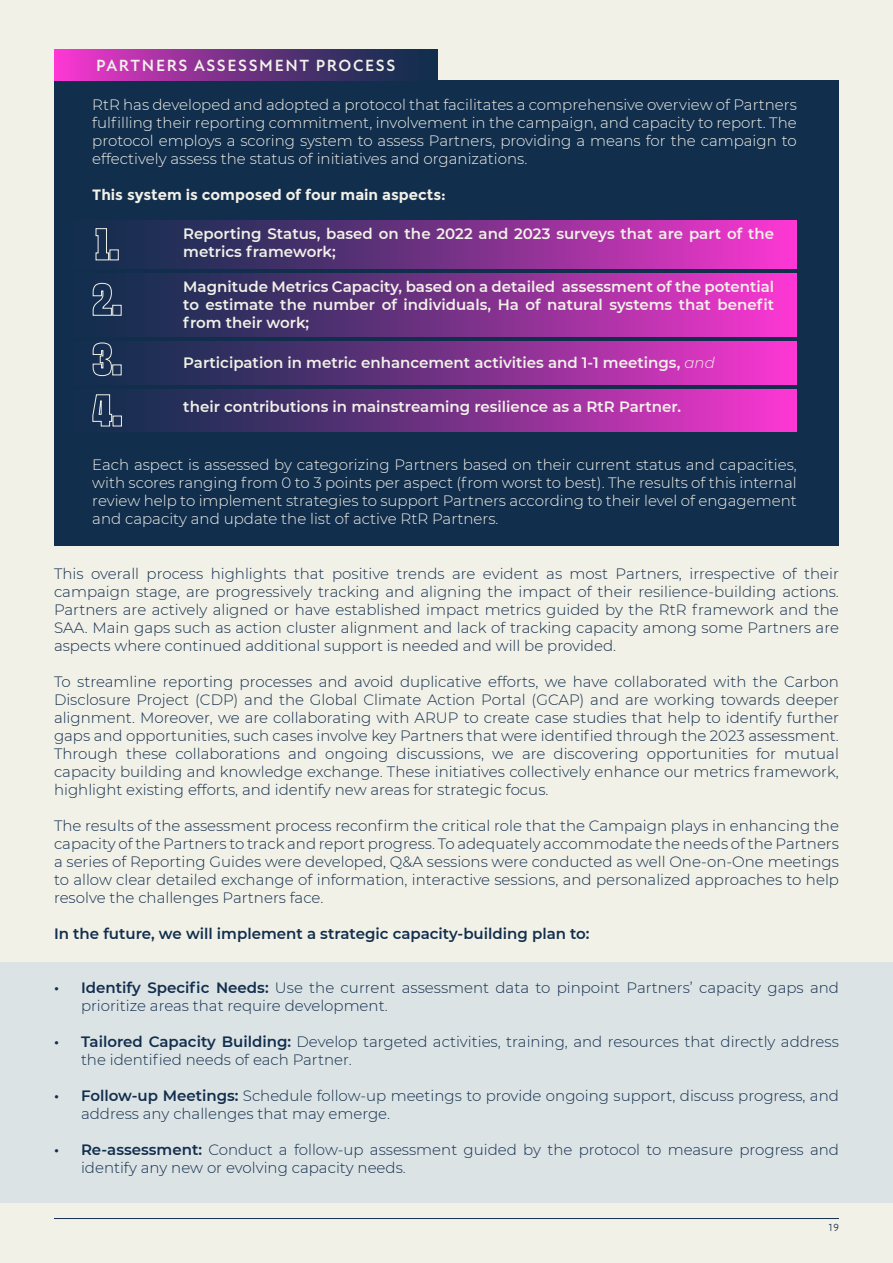
<style>
.page{position:relative;width:893px;height:1263px;background:#f2f1e8}
.page>*{position:absolute;margin:0;border:0;box-sizing:border-box;transform-origin:0 0}
.t1{font:700 16.5px "Atten New";letter-spacing:.1em;color:#f2f1e8}
.t2{font:300 15px/18px "Montserrat";color:#112e4d}
.t3{font:300 15px/18px "Montserrat";color:#f2f1e8;text-align:justify}
.t4{font:600 15px/18px "Montserrat";color:#f2f1e8}
.t5{font:600 15px "Montserrat";color:#112e4d}
.t6{font:700 15px "Montserrat";color:#f2f1e8}
.t7{font:10.5px "Atten New";color:#112e4d}
.s1{font-weight:300;font-style:italic}
.s2{font-weight:600}
</style>
<div class="page">
<hr style="left:54px;top:1218px;width:785px;height:1px;background:#112e4d">
<div style="left:54px;top:81px;width:785px;height:465px;background:#112e4d"></div>
<svg style="left:101px;top:342px;width:696px;height:42px;background:#7e328b"></svg>
<svg style="left:132px;top:389px;width:665px;height:43px;background:#7f328c"></svg>
<svg style="left:54px;top:50px;width:383px;height:31px;background:#763186"></svg>
<svg style="left:132px;top:220px;width:665px;height:48px;background:#7f328c"></svg>
<svg style="left:100px;top:273px;width:697px;height:64px;background:#7c328a"></svg>
<div style="left:0;top:962px;width:893px;height:240px;background:#dce3e5"></div>
<svg style="left:92px;top:283px;width:30px;height:33px"></svg>
<svg style="left:92px;top:342px;width:30px;height:34px"></svg>
<svg style="left:92px;top:394px;width:30px;height:33px"></svg>
<svg style="left:95px;top:228px;width:24px;height:33px"></svg>
<p class="t1" style="left:96px;top:56px;width:301px">PARTNERS ASSESSMENT PROCESS</p>
<p class="t3" style="left:92px;top:95px;width:706px">RtR has developed and adopted a protocol that facilitates a comprehensive overview of Partners fulfilling their reporting commitment, involvement in the campaign, and capacity to report. The protocol employs a scoring system to assess Partners, providing a means for the campaign to effectively assess the status of initiatives and organizations.</p>
<p class="t6" style="left:92px;top:185px;width:355px">This system is composed of four main aspects:</p>
<p class="t4" style="left:183px;top:224px;width:592px">Reporting Status, based on the 2022 and 2023 surveys that are part of the metrics framework;</p>
<p class="t4" style="left:183px;top:277px;width:592px;text-align:justify">Magnitude Metrics Capacity, based on a detailed assessment of the potential to estimate the number of individuals, Ha of natural systems that benefit from their work;</p>
<p class="t4" style="left:183px;top:353px;width:533px">Participation in metric enhancement activities and 1-1 meetings, <span class="s1">and</span></p>
<p class="t4" style="left:183px;top:397px;width:499px">their contributions in mainstreaming resilience as a RtR Partner.</p>
<p class="t3" style="left:92px;top:455px;width:706px">Each aspect is assessed by categorizing Partners based on their current status and capacities, with scores ranging from 0 to 3 points per aspect (from worst to best). The results of this internal review help to implement strategies to support Partners according to their level of engagement and capacity and update the list of active RtR Partners.</p>
<p class="t2" style="left:54px;top:564px;width:786px;text-align:justify">This overall process highlights that positive trends are evident as most Partners, irrespective of their campaign stage, are progressively tracking and aligning the impact of their resilience-building actions.<br>Partners are actively aligned or have established impact metrics guided by the RtR framework and the SAA. Main gaps such as action cluster alignment and lack of tracking capacity among some Partners are aspects where continued additional support is needed and will be provided.</p>
<p class="t2" style="left:54px;top:672px;width:786px;text-align:justify">To streamline reporting processes and avoid duplicative efforts, we have collaborated with the Carbon Disclosure Project (CDP) and the Global Climate Action Portal (GCAP) and are working towards deeper alignment. Moreover, we are collaborating with ARUP to create case studies that help to identify further gaps and opportunities, such cases involve key Partners that were identified through the 2023 assessment.<br>Through these collaborations and ongoing discussions, we are discovering opportunities for mutual capacity building and knowledge exchange. These initiatives collectively enhance our metrics framework, highlight existing efforts, and identify new areas for strategic focus.</p>
<p class="t2" style="left:54px;top:816px;width:786px;text-align:justify">The results of the assessment process reconfirm the critical role that the Campaign plays in enhancing the capacity of the Partners to track and report progress. To adequately accommodate the needs of the Partners a series of Reporting Guides were developed, Q&amp;A sessions were conducted as well One-on-One meetings to allow clear detailed exchange of information, interactive sessions, and personalized approaches to help resolve the challenges Partners face.</p>
<p class="t5" style="left:54px;top:923px;width:537px">In the future, we will implement a strategic capacity-building plan to:</p>
<p class="t2" style="left:81px;top:978px;width:759px;text-indent:-27px"><span class="s2">• Identify Specific Needs:</span> Use the current assessment data to pinpoint Partners’ capacity gaps and prioritize areas that require development.</p>
<p class="t2" style="left:81px;top:1032px;width:759px;text-indent:-27px"><span class="s2">• Tailored Capacity Building:</span> Develop targeted activities, training, and resources that directly address the identified needs of each Partner.</p>
<p class="t2" style="left:81px;top:1086px;width:759px;text-indent:-27px"><span class="s2">• Follow-up Meetings:</span> Schedule follow-up meetings to provide ongoing support, discuss progress, and address any challenges that may emerge.</p>
<p class="t2" style="left:81px;top:1140px;width:759px;text-indent:-27px"><span class="s2">• Re-assessment:</span> Conduct a follow-up assessment guided by the protocol to measure progress and identify any new or evolving capacity needs.</p>
<p class="t7" style="left:829px;top:1221px;width:12px">19</p>
</div>
